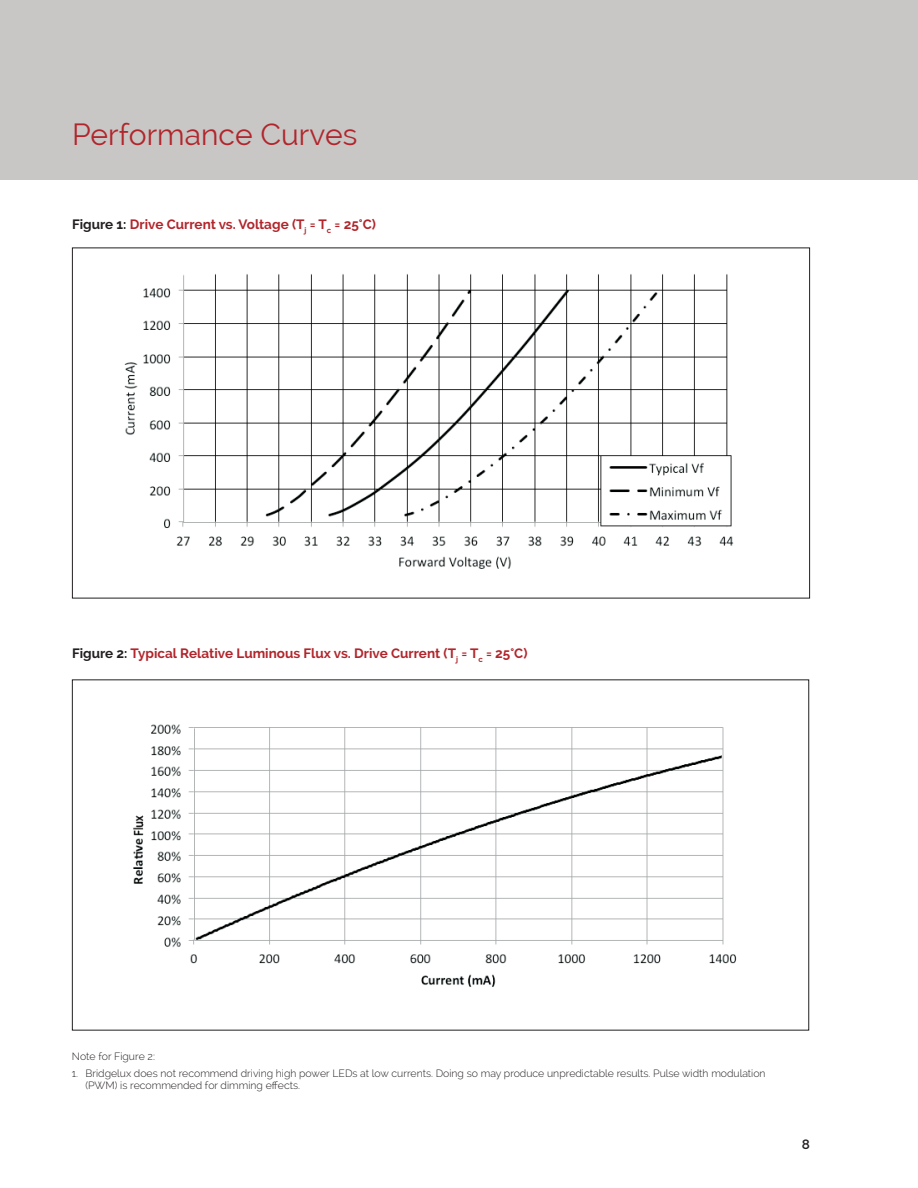
<style>
.page{position:relative;width:918px;height:1188px;background:#fff}
.page>*{position:absolute;margin:0;border:0;box-sizing:border-box;transform-origin:0 0}
.t1{font:30px "Raleway";color:#b1262c}
.t2{font:700 13.5px "Raleway";color:#b1262c}
.t3{font:600 13.5px "Raleway";color:#231f20}
.t4{font:300 10.5px/12px "Raleway";color:#231f20}
.s1{color:#231f20}
</style>
<div class="page">
<div style="left:0;top:0;width:918px;height:180px;background:#c8c7c6"></div>
<img style="left:124px;top:273px;width:610px;height:296px">
<img style="left:133px;top:724px;width:604px;height:263px">
<h1 class="t1" style="left:72px;top:123px;width:287px">Performance Curves</h1>
<p class="t2" style="left:72px;top:218px;width:305px"><span class="s1">Figure 1:</span> Drive Current vs. Voltage (T<sub>j</sub> = T<sub>c</sub> = 25°C)</p>
<p class="t2" style="left:72px;top:647px;width:457px"><span class="s1">Figure 2:</span> Typical Relative Luminous Flux vs. Drive Current (T<sub>j</sub> = T<sub>c</sub> = 25°C)</p>
<p class="t4" style="left:72px;top:1051px;width:85px">Note for Figure 2:</p>
<p class="t4" style="left:85px;top:1068px;width:682px;text-indent:-14px">1. Bridgelux does not recommend driving high power LEDs at low currents. Doing so may produce unpredictable results. Pulse width modulation (PWM) is recommended for dimming effects.</p>
<p class="t3" style="left:802px;top:1139px;width:10px">8</p>
</div>
